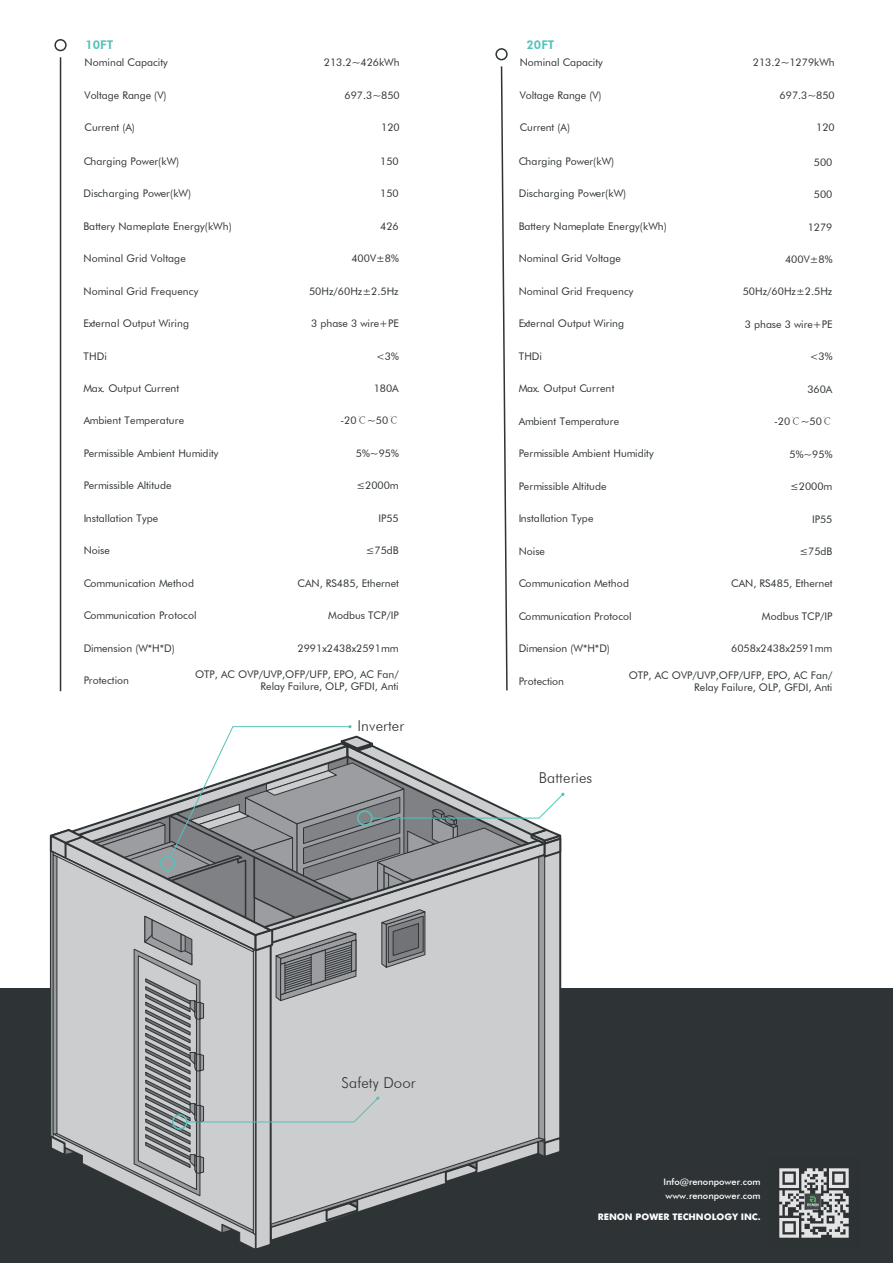
<style>
.page{position:relative;width:893px;height:1263px;background:#fff}
.page>*{position:absolute;margin:0;border:0;box-sizing:border-box;transform-origin:0 0}
.t1{font:300 15px "Futura BT";letter-spacing:.01em;color:#2e3335}
.t2{font:800 12px "Futura BT";color:#54c2bb}
.t3{font:10.5px/12.6px "Futura BT";color:#2e3335;text-align:right}
.t4{font:500 9px/13.5px "Futura BT";color:#fff}
.t5{font:700 9px "Futura";color:#fff}
.s1{font-family:"Adobe Song Std";font-weight:300}
</style>
<div class="page">
<div style="left:0;top:989px;width:893px;height:274px;background:#2e3335"></div>
<div style="left:495px;top:48px;width:13px;height:12px;border:2px solid #2e3335;border-radius:50%"></div>
<svg style="left:500px;top:66px;width:8px;height:625px"></svg>
<div style="left:54px;top:39px;width:13px;height:12px;border:2px solid #2e3335;border-radius:50%"></div>
<hr style="left:60px;top:57px;width:1px;height:634px;background:#2e3335">
<svg style="left:46px;top:725px;width:518px;height:524px"></svg>
<img style="left:779px;top:1168px;width:70px;height:70px">
<p class="t2" style="left:86px;top:37px;width:29px">10FT</p>
<p class="t2" style="left:527px;top:37px;width:29px">20FT</p>
<p class="t3" style="left:85px;top:56px;width:85px">Nominal Capacity</p>
<p class="t3" style="left:324px;top:56px;width:77px">213.2~426kWh</p>
<p class="t3" style="left:85px;top:89px;width:83px">Voltage Range (V)</p>
<p class="t3" style="left:85px;top:121px;width:52px">Current (A)</p>
<p class="t3" style="left:345px;top:89px;width:57px">697.3~850</p>
<p class="t3" style="left:381px;top:121px;width:20px">120</p>
<p class="t3" style="left:84px;top:155px;width:97px">Charging Power(kW)</p>
<p class="t3" style="left:380px;top:155px;width:20px">150</p>
<p class="t3" style="left:84px;top:187px;width:109px">Discharging Power(kW)</p>
<p class="t3" style="left:84px;top:220px;width:150px">Battery Nameplate Energy(kWh)</p>
<p class="t3" style="left:84px;top:252px;width:104px">Nominal Grid Voltage</p>
<p class="t3" style="left:84px;top:285px;width:116px">Nominal Grid Frequency</p>
<p class="t3" style="left:84px;top:317px;width:107px">External Output Wiring</p>
<p class="t3" style="left:84px;top:349px;width:25px">THDi</p>
<p class="t3" style="left:84px;top:382px;width:97px">Max. Output Current</p>
<p class="t3" style="left:84px;top:414px;width:102px">Ambient Temperature</p>
<p class="t3" style="left:84px;top:447px;width:136px">Permissible Ambient Humidity</p>
<p class="t3" style="left:84px;top:479px;width:89px">Permissible Altitude</p>
<p class="t3" style="left:84px;top:512px;width:76px">Installation Type</p>
<p class="t3" style="left:84px;top:544px;width:28px">Noise</p>
<p class="t3" style="left:84px;top:577px;width:112px">Communication Method</p>
<p class="t3" style="left:84px;top:609px;width:115px">Communication Protocol</p>
<p class="t3" style="left:84px;top:641px;width:93px">Dimension (W*H*D)</p>
<p class="t3" style="left:380px;top:187px;width:20px">150</p>
<p class="t3" style="left:380px;top:220px;width:20px">426</p>
<p class="t3" style="left:351px;top:252px;width:49px">400V±8%</p>
<p class="t3" style="left:309px;top:284px;width:91px">50Hz/60Hz±2.5Hz</p>
<p class="t3" style="left:311px;top:317px;width:89px">3 phase 3 wire+PE</p>
<p class="t3" style="left:376px;top:349px;width:24px">&lt;3%</p>
<p class="t3" style="left:374px;top:382px;width:27px">180A</p>
<p class="t3" style="left:340px;top:414px;width:60px">-20<span class="s1">℃</span>~50<span class="s1">℃</span></p>
<p class="t3" style="left:356px;top:447px;width:44px">5%~95%</p>
<p class="t3" style="left:356px;top:479px;width:44px">≤2000m</p>
<p class="t3" style="left:378px;top:512px;width:22px">IP55</p>
<p class="t3" style="left:366px;top:544px;width:35px">≤75dB</p>
<p class="t3" style="left:297px;top:576px;width:103px">CAN, RS485, Ethernet</p>
<p class="t3" style="left:328px;top:609px;width:72px">Modbus TCP/IP</p>
<p class="t3" style="left:298px;top:641px;width:103px">2991x2438x2591mm</p>
<p class="t3" style="left:84px;top:674px;width:47px">Protection</p>
<p class="t3" style="left:195px;top:668px;width:205px">OTP, AC OVP/UVP,OFP/UFP, EPO, AC Fan/<br>Relay Failure, OLP, GFDI, Anti</p>
<h1 class="t1" style="left:357px;top:716px;width:48px">Inverter</h1>
<p class="t3" style="left:520px;top:56px;width:85px">Nominal Capacity</p>
<p class="t3" style="left:753px;top:56px;width:84px">213.2~1279kWh</p>
<p class="t3" style="left:520px;top:89px;width:83px">Voltage Range (V)</p>
<p class="t3" style="left:520px;top:121px;width:52px">Current (A)</p>
<p class="t3" style="left:780px;top:89px;width:57px">697.3~850</p>
<p class="t3" style="left:816px;top:121px;width:20px">120</p>
<p class="t3" style="left:519px;top:155px;width:97px">Charging Power(kW)</p>
<p class="t3" style="left:814px;top:155px;width:20px">500</p>
<p class="t3" style="left:519px;top:187px;width:109px">Discharging Power(kW)</p>
<p class="t3" style="left:519px;top:220px;width:150px">Battery Nameplate Energy(kWh)</p>
<p class="t3" style="left:519px;top:252px;width:104px">Nominal Grid Voltage</p>
<p class="t3" style="left:519px;top:285px;width:116px">Nominal Grid Frequency</p>
<p class="t3" style="left:519px;top:317px;width:107px">External Output Wiring</p>
<p class="t3" style="left:519px;top:350px;width:25px">THDi</p>
<p class="t3" style="left:519px;top:382px;width:97px">Max. Output Current</p>
<p class="t3" style="left:519px;top:415px;width:102px">Ambient Temperature</p>
<p class="t3" style="left:519px;top:447px;width:136px">Permissible Ambient Humidity</p>
<p class="t3" style="left:519px;top:480px;width:89px">Permissible Altitude</p>
<p class="t3" style="left:519px;top:512px;width:76px">Installation Type</p>
<p class="t3" style="left:519px;top:545px;width:28px">Noise</p>
<p class="t3" style="left:519px;top:577px;width:112px">Communication Method</p>
<p class="t3" style="left:519px;top:610px;width:115px">Communication Protocol</p>
<p class="t3" style="left:519px;top:642px;width:93px">Dimension (W*H*D)</p>
<p class="t3" style="left:814px;top:188px;width:20px">500</p>
<p class="t3" style="left:808px;top:220px;width:26px">1279</p>
<p class="t3" style="left:785px;top:253px;width:49px">400V±8%</p>
<p class="t3" style="left:743px;top:285px;width:91px">50Hz/60Hz±2.5Hz</p>
<p class="t3" style="left:745px;top:318px;width:89px">3 phase 3 wire+PE</p>
<p class="t3" style="left:810px;top:350px;width:24px">&lt;3%</p>
<p class="t3" style="left:807px;top:383px;width:27px">360A</p>
<p class="t3" style="left:774px;top:415px;width:60px">-20<span class="s1">℃</span>~50<span class="s1">℃</span></p>
<p class="t3" style="left:790px;top:447px;width:44px">5%~95%</p>
<p class="t3" style="left:790px;top:480px;width:44px">≤2000m</p>
<p class="t3" style="left:812px;top:512px;width:22px">IP55</p>
<p class="t3" style="left:799px;top:545px;width:35px">≤75dB</p>
<p class="t3" style="left:731px;top:577px;width:103px">CAN, RS485, Ethernet</p>
<p class="t3" style="left:762px;top:610px;width:72px">Modbus TCP/IP</p>
<p class="t3" style="left:731px;top:642px;width:103px">6058x2438x2591mm</p>
<p class="t3" style="left:519px;top:675px;width:47px">Protection</p>
<p class="t3" style="left:629px;top:668px;width:205px">OTP, AC OVP/UVP,OFP/UFP, EPO, AC Fan/<br>Relay Failure, OLP, GFDI, Anti</p>
<h1 class="t1" style="left:539px;top:768px;width:55px">Batteries</h1>
<h1 class="t1" style="left:341px;top:1074px;width:76px">Safety Door</h1>
<p class="t4" style="left:663px;top:1175px;width:99px">Info@renonpower.com www.renonpower.com</p>
<p class="t5" style="left:598px;top:1210px;width:164px">RENON POWER TECHNOLOGY INC.</p>
</div>
